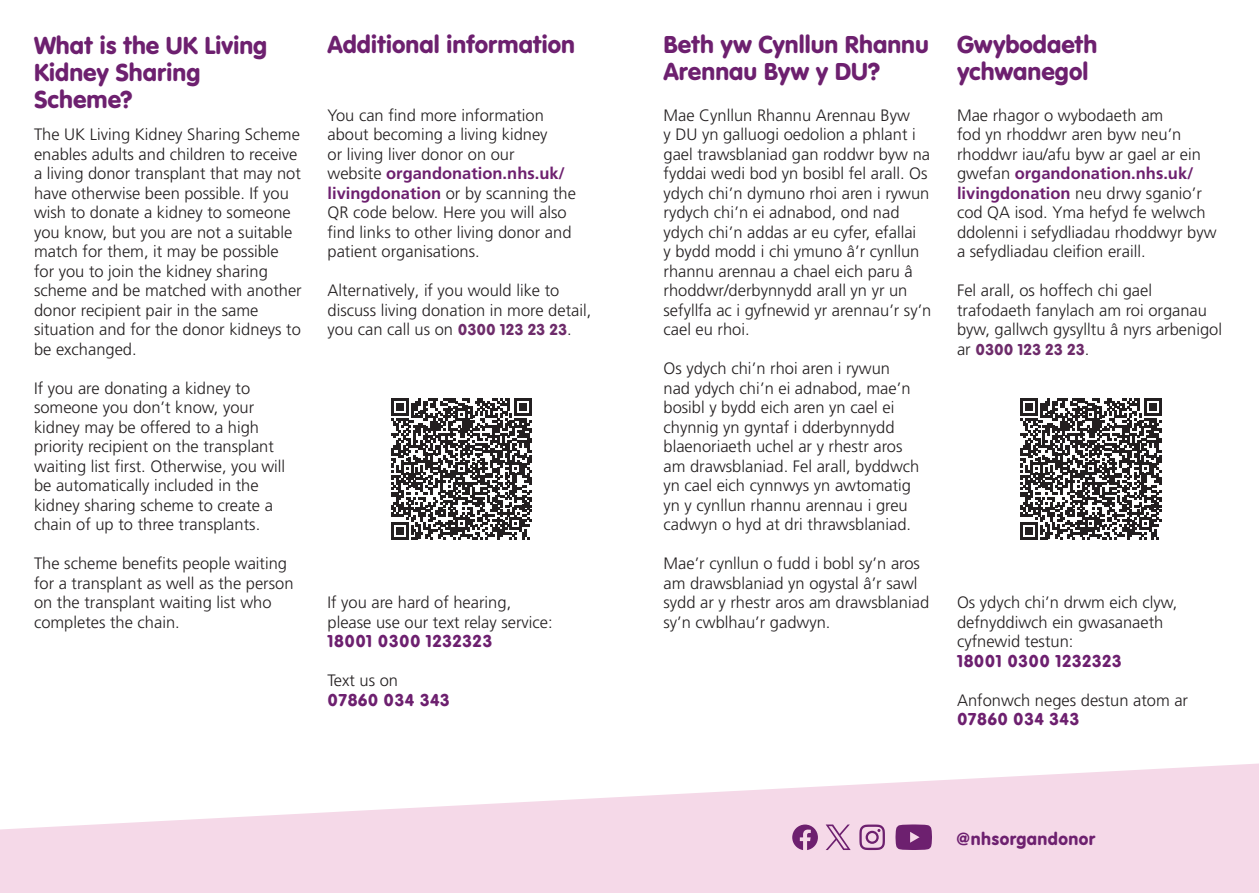
<style>
.page{position:relative;width:1259px;height:893px;background:#fff}
.page>*{position:absolute;margin:0;border:0;box-sizing:border-box;transform-origin:0 0}
.Blue_headings{font:25.5px/27px "VAG Rundschrift D";color:#6d206f}
.t1{font:18.3px "VAG Rundschrift D";letter-spacing:.02em;color:#6d206f}
.Body_text{font:18px "VAG Rundschrift D";letter-spacing:.02em;color:#6d206f}
.Body_text-2{font:300 16.5px/19.5px "Frutiger LT Pro";color:#231f20}
.s1{font-weight:700;color:#6d206f}
.s2{font-family:"VAG Rundschrift D";font-weight:400;color:#6e2c6b}
</style>
<div class="page">
<svg style="left:0;top:763px;width:1259px;height:130px;fill:#f5d9e8"></svg>
<svg style="left:792px;top:824px;width:26px;height:26px"></svg>
<svg style="left:895px;top:824px;width:37px;height:26px"></svg>
<svg style="left:859px;top:824px;width:26px;height:26px"></svg>
<svg style="left:825px;top:824px;width:25px;height:26px"></svg>
<svg style="left:391px;top:398px;width:141px;height:141px"></svg>
<svg style="left:1020px;top:398px;width:141px;height:141px"></svg>
<p class="Blue_headings" style="left:34px;top:32px;width:235px">What is the UK Living<br>Kidney Sharing<br>Scheme?</p>
<p class="Body_text-2" style="left:34px;top:125px;width:269px">The UK Living Kidney Sharing Scheme enables adults and children to receive a living donor transplant that may not have otherwise been possible. If you wish to donate a kidney to someone you know, but you are not a suitable match for them, it may be possible for you to join the kidney sharing scheme and be matched with another donor recipient pair in the same situation and for the donor kidneys to be exchanged.</p>
<p class="Body_text-2" style="left:34px;top:378px;width:253px">If you are donating a kidney to someone you don’t know, your kidney may be offered to a high priority recipient on the transplant waiting list first. Otherwise, you will be automatically included in the kidney sharing scheme to create a chain of up to three transplants.</p>
<p class="Body_text-2" style="left:34px;top:554px;width:261px">The scheme benefits people waiting for a transplant as well as the person on the transplant waiting list who completes the chain.</p>
<p class="Blue_headings" style="left:327px;top:31px;width:249px">Additional information</p>
<p class="Body_text-2" style="left:327px;top:105px;width:250px">You can find more information about becoming a living kidney<br>or living liver donor on our<br>website <span class="s1">organdonation.nhs.uk/ livingdonation</span> or by scanning the<br>QR code below. Here you will also find links to other living donor and patient organisations.</p>
<p class="Body_text-2" style="left:327px;top:281px;width:265px">Alternatively, if you would like to discuss living donation in more detail, you can call us on <span class="s2">0300 123 23 23</span>.</p>
<p class="Body_text-2" style="left:327px;top:593px;width:227px">If you are hard of hearing, please use our text relay service:</p>
<p class="Body_text" style="left:327px;top:630px;width:166px">18001 0300 1232323</p>
<p class="Body_text-2" style="left:327px;top:671px;width:72px">Text us on</p>
<p class="Body_text" style="left:327px;top:689px;width:124px">07860 034 343</p>
<p class="Blue_headings" style="left:663px;top:31px;width:267px">Beth yw Cynllun Rhannu<br>Arennau Byw y DU?</p>
<p class="Body_text-2" style="left:663px;top:105px;width:269px">Mae Cynllun Rhannu Arennau Byw<br>y DU yn galluogi oedolion a phlant i gael trawsblaniad gan roddwr byw na fyddai wedi bod yn bosibl fel arall. Os ydych chi’n dymuno rhoi aren i rywun rydych chi’n ei adnabod, ond nad ydych chi’n addas ar eu cyfer, efallai<br>y bydd modd i chi ymuno â’r cynllun rhannu arennau a chael eich paru â rhoddwr/derbynnydd arall yn yr un sefyllfa ac i gyfnewid yr arennau’r sy’n cael eu rhoi.</p>
<p class="Body_text-2" style="left:663px;top:359px;width:257px">Os ydych chi’n rhoi aren i rywun nad ydych chi’n ei adnabod, mae’n bosibl y bydd eich aren yn cael ei chynnig yn gyntaf i dderbynnydd blaenoriaeth uchel ar y rhestr aros am drawsblaniad. Fel arall, byddwch yn cael eich cynnwys yn awtomatig yn y cynllun rhannu arennau i greu cadwyn o hyd at dri thrawsblaniad.</p>
<p class="Body_text-2" style="left:663px;top:554px;width:267px">Mae’r cynllun o fudd i bobl sy’n aros am drawsblaniad yn ogystal â’r sawl sydd ar y rhestr aros am drawsblaniad sy’n cwblhau’r gadwyn.</p>
<p class="Blue_headings" style="left:957px;top:31px;width:142px">Gwybodaeth ychwanegol</p>
<p class="Body_text-2" style="left:957px;top:105px;width:261px">Mae rhagor o wybodaeth am<br>fod yn rhoddwr aren byw neu’n rhoddwr iau/afu byw ar gael ar ein gwefan <span class="s1">organdonation.nhs.uk/ livingdonation</span> neu drwy sganio’r cod QA isod. Yma hefyd fe welwch ddolenni i sefydliadau rhoddwyr byw a sefydliadau cleifion eraill.</p>
<p class="Body_text-2" style="left:957px;top:281px;width:266px">Fel arall, os hoffech chi gael trafodaeth fanylach am roi organau byw, gallwch gysylltu â nyrs arbenigol ar <span class="s2">0300 123 23 23</span>.</p>
<p class="Body_text-2" style="left:957px;top:593px;width:222px">Os ydych chi’n drwm eich clyw, defnyddiwch ein gwasanaeth cyfnewid testun:</p>
<p class="Body_text" style="left:957px;top:650px;width:166px">18001 0300 1232323</p>
<p class="Body_text-2" style="left:957px;top:690px;width:233px">Anfonwch neges destun atom ar</p>
<p class="Body_text" style="left:957px;top:708px;width:124px">07860 034 343</p>
<p class="t1" style="left:956px;top:828px;width:141px">@nhsorgandonor</p>
</div>
